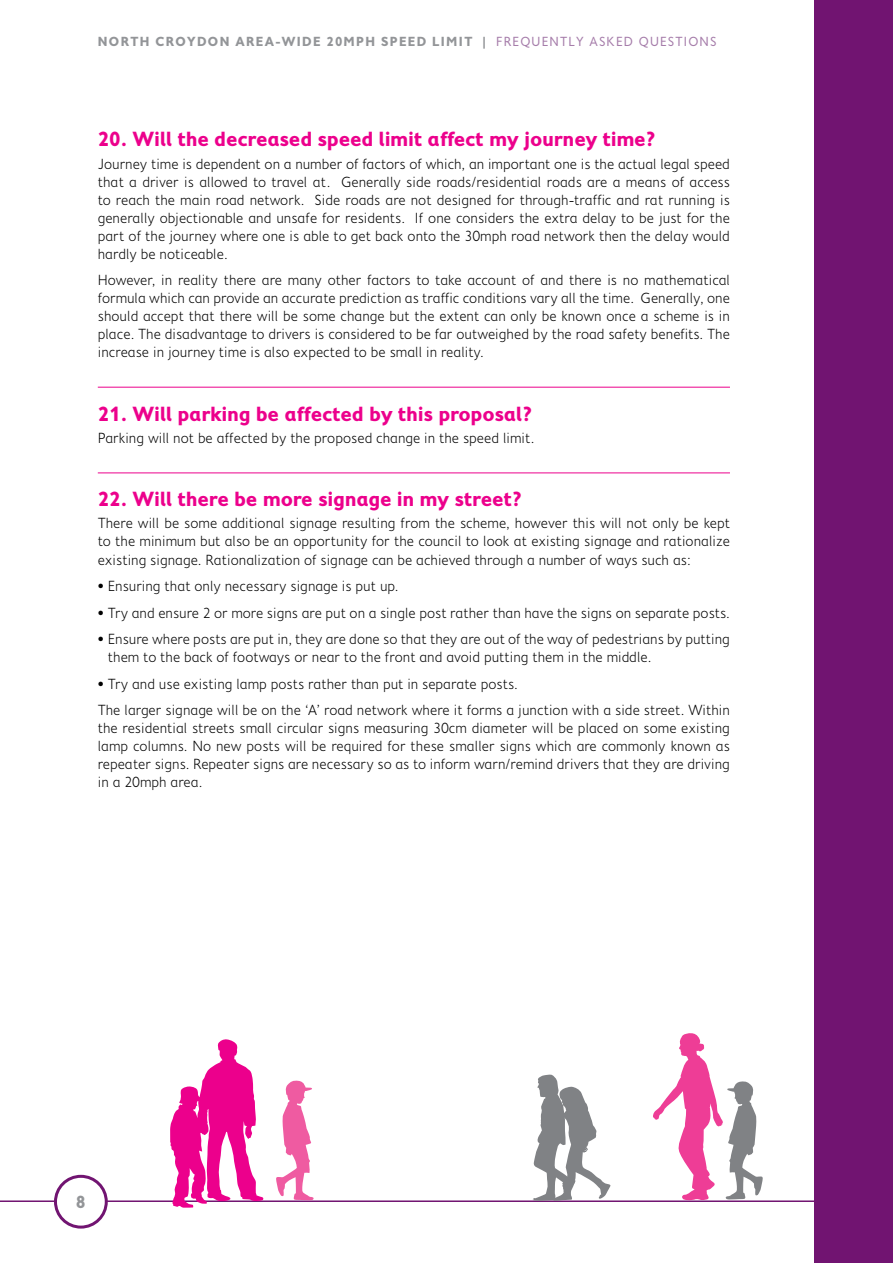
<style>
.page{position:relative;width:893px;height:1263px;background:#fff}
.page>*{position:absolute;margin:0;border:0;box-sizing:border-box;transform-origin:0 0}
.t1{font:700 21px "Fiendstar";color:#ec008c}
.t2{font:700 18px "Fiendstar";color:#939598}
.t3{font:300 15px/18px "Fiendstar";color:#000;text-align:justify}
.t4{font:700 13.5px "Fiendstar";letter-spacing:.08em;color:#939598}
.s1{font-weight:400;color:#a67daa}
</style>
<div class="page">
<hr style="left:0;top:1200px;width:893px;height:2px;background:#711471">
<div style="left:55px;top:1176px;width:51px;height:51px;background:#fff;border-radius:50%"></div>
<div style="left:54px;top:1175px;width:54px;height:53px;border:3px solid #711471;border-radius:50%"></div>
<hr style="left:98px;top:387px;width:632px;height:1px;background:#ec008c">
<hr style="left:98px;top:472px;width:632px;height:1px;background:#ec008c">
<svg style="left:533px;top:1074px;width:78px;height:127px"></svg>
<svg style="left:653px;top:1033px;width:110px;height:168px"></svg>
<svg style="left:170px;top:1039px;width:93px;height:169px"></svg>
<svg style="left:276px;top:1080px;width:38px;height:120px"></svg>
<div style="left:814px;top:0;width:79px;height:1263px;background:#711471"></div>
<p class="t4" style="left:98px;top:33px;width:620px">NORTH CROYDON AREA-WIDE 20MPH SPEED LIMIT | <span class="s1">FREQUENTLY ASKED QUESTIONS</span></p>
<h1 class="t1" style="left:98px;top:127px;width:559px">20. Will the decreased speed limit affect my journey time?</h1>
<p class="t3" style="left:98px;top:154px;width:634px">Journey time is dependent on a number of factors of which, an important one is the actual legal speed that a driver is allowed to travel at. Generally side roads/residential roads are a means of access to reach the main road network. Side roads are not designed for through-traffic and rat running is generally objectionable and unsafe for residents. If one considers the extra delay to be just for the part of the journey where one is able to get back onto the 30mph road network then the delay would hardly be noticeable.</p>
<p class="t3" style="left:98px;top:271px;width:634px">However, in reality there are many other factors to take account of and there is no mathematical formula which can provide an accurate prediction as traffic conditions vary all the time. Generally, one should accept that there will be some change but the extent can only be known once a scheme is in place. The disadvantage to drivers is considered to be far outweighed by the road safety benefits. The increase in journey time is also expected to be small in reality.</p>
<h1 class="t1" style="left:98px;top:401px;width:435px">21. Will parking be affected by this proposal?</h1>
<p class="t3" style="left:98px;top:429px;width:438px">Parking will not be affected by the proposed change in the speed limit.</p>
<h1 class="t1" style="left:98px;top:487px;width:425px">22. Will there be more signage in my street?</h1>
<p class="t3" style="left:98px;top:514px;width:634px">There will be some additional signage resulting from the scheme, however this will not only be kept to the minimum but also be an opportunity for the council to look at existing signage and rationalize existing signage. Rationalization of signage can be achieved through a number of ways such as:</p>
<p class="t3" style="left:98px;top:577px;width:302px">• Ensuring that only necessary signage is put up.</p>
<p class="t3" style="left:98px;top:603px;width:634px">• Try and ensure 2 or more signs are put on a single post rather than have the signs on separate posts.</p>
<p class="t3" style="left:108px;top:630px;width:624px;text-indent:-10px">• Ensure where posts are put in, they are done so that they are out of the way of pedestrians by putting them to the back of footways or near to the front and avoid putting them in the middle.</p>
<p class="t3" style="left:98px;top:670px;width:634px;line-height:26.5px">• Try and use existing lamp posts rather than put in separate posts.<br>The larger signage will be on the ‘A’ road network where it forms a junction with a side street. Within</p>
<p class="t3" style="left:98px;top:719px;width:634px">the residential streets small circular signs measuring 30cm diameter will be placed on some existing lamp columns. No new posts will be required for these smaller signs which are commonly known as repeater signs. Repeater signs are necessary so as to inform warn/remind drivers that they are driving in a 20mph area.</p>
<p class="t2" style="left:76px;top:1192px;width:11px">8</p>
</div>
